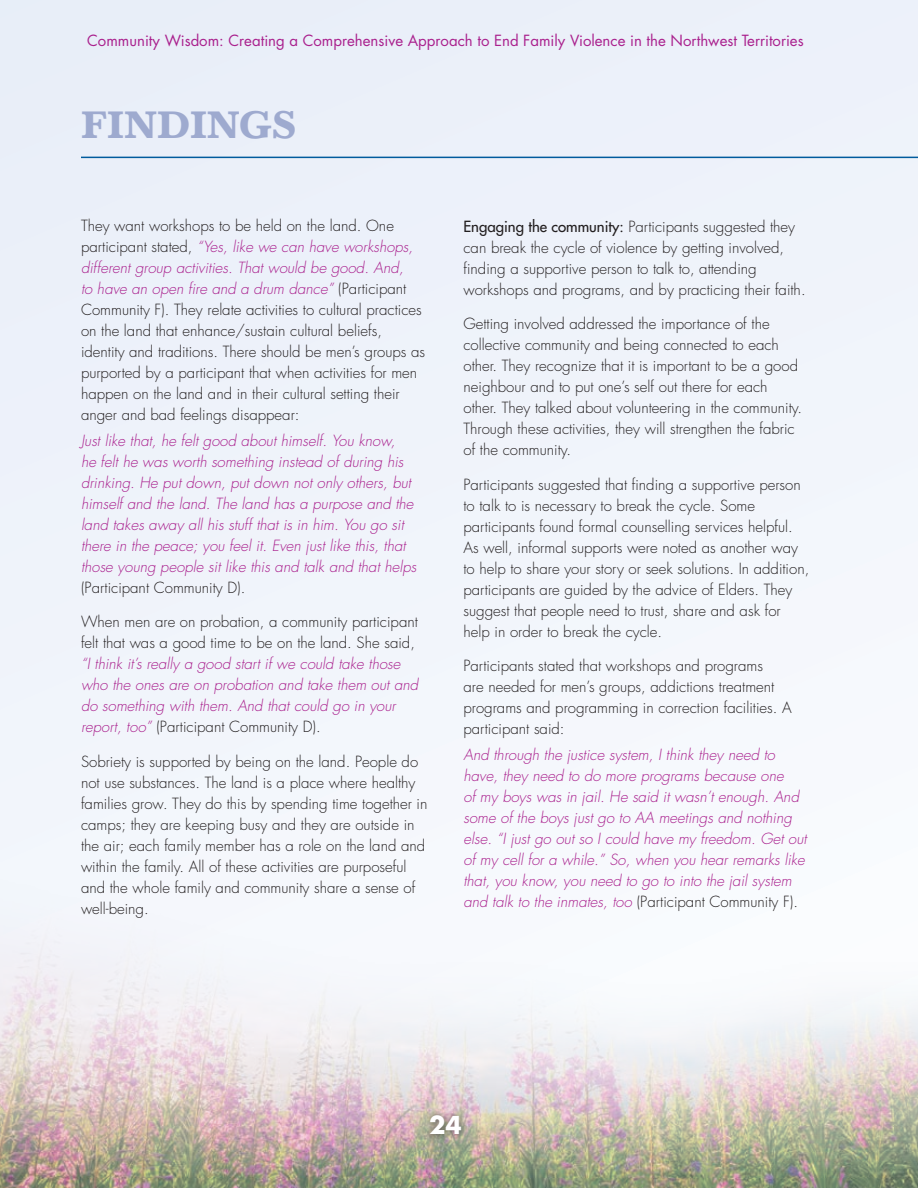
<style>
.page{position:relative;width:918px;height:1188px;background:#eff3fa}
.page>*{position:absolute;margin:0;border:0;box-sizing:border-box;transform-origin:0 0}
.t1{font:700 39.75px "Baskerville T";color:#9eaacf}
.t2{font:700 24px "Futura";color:#fff}
.t3{font:300 15px/21px "Futura";color:#231f20}
.t4{font:italic 300 15px/21px "Futura";color:#aa218e}
.t5{font:15px "Futura";color:#aa218e}
.s1{font-style:italic;color:#aa218e}
.s2{font-style:normal;color:#231f20}
.s3{font-weight:400}
</style>
<div class="page">
<img style="left:0;top:847px;width:918px;height:341px">
<hr style="left:81px;top:157px;width:837px;height:1px;background:#005b9d">
<div style="left:424px;top:1109px;width:43px;height:32px;background:#231f20;opacity:.45"></div>
<p class="t5" style="left:87px;top:30px;width:718px">Community Wisdom: Creating a Comprehensive Approach to End Family Violence in the Northwest Territories</p>
<h1 class="t1" style="left:81px;top:101px;width:217px">FINDINGS</h1>
<p class="t3" style="left:81px;top:215px;width:346px">They want workshops to be held on the land. One participant stated, <span class="s1">“Yes, like we can have workshops, different group activities. That would be good. And,<br>to have an open fire and a drum dance”</span> (Participant Community F). They relate activities to cultural practices on the land that enhance/sustain cultural beliefs, identity and traditions. There should be men’s groups as purported by a participant that when activities for men happen on the land and in their cultural setting their anger and bad feelings disappear:</p>
<p class="t4" style="left:81px;top:430px;width:337px">Just like that, he felt good about himself. You know,<br>he felt he was worth something instead of during his drinking. He put down, put down not only others, but himself and the land. The land has a purpose and the land takes away all his stuff that is in him. You go sit there in the peace; you feel it. Even just like this, that those young people sit like this and talk and that helps</p>
<p class="t3" style="left:81px;top:577px;width:166px">(Participant Community D).</p>
<p class="t3" style="left:81px;top:611px;width:338px">When men are on probation, a community participant felt that was a good time to be on the land. She said,</p>
<p class="t4" style="left:81px;top:653px;width:339px">“I think it’s really a good start if we could take those who the ones are on probation and take them out and do something with them. And that could go in your report, too” <span class="s2">(Participant Community D).</span></p>
<p class="t3" style="left:81px;top:751px;width:348px">Sobriety is supported by being on the land. People do not use substances. The land is a place where healthy families grow. They do this by spending time together in camps; they are keeping busy and they are outside in the air; each family member has a role on the land and within the family. All of these activities are purposeful and the whole family and community share a sense of well-being.</p>
<p class="t3" style="left:464px;top:216px;width:344px"><span class="s3">Engaging the community:</span> Participants suggested they can break the cycle of violence by getting involved, finding a supportive person to talk to, attending workshops and programs, and by practicing their faith.</p>
<p class="t3" style="left:464px;top:313px;width:340px">Getting involved addressed the importance of the collective community and being connected to each other. They recognize that it is important to be a good neighbour and to put one’s self out there for each other. They talked about volunteering in the community.<br>Through these activities, they will strengthen the fabric of the community.</p>
<p class="t3" style="left:464px;top:474px;width:347px">Participants suggested that finding a supportive person to talk to is necessary to break the cycle. Some participants found formal counselling services helpful.<br>As well, informal supports were noted as another way to help to share your story or seek solutions. In addition, participants are guided by the advice of Elders. They suggest that people need to trust, share and ask for help in order to break the cycle.</p>
<p class="t3" style="left:464px;top:655px;width:330px">Participants stated that workshops and programs<br>are needed for men’s groups, addictions treatment programs and programming in correction facilities. A participant said:</p>
<p class="t4" style="left:464px;top:744px;width:345px">And through the justice system, I think they need to have, they need to do more programs because one<br>of my boys was in jail. He said it wasn’t enough. And some of the boys just go to AA meetings and nothing else. “I just go out so I could have my freedom. Get out of my cell for a while.” So, when you hear remarks like that, you know, you need to go to into the jail system and talk to the inmates, too <span class="s2">(Participant Community F).</span></p>
<h2 class="t2" style="left:429px;top:1108px;width:34px">24</h2>
</div>
